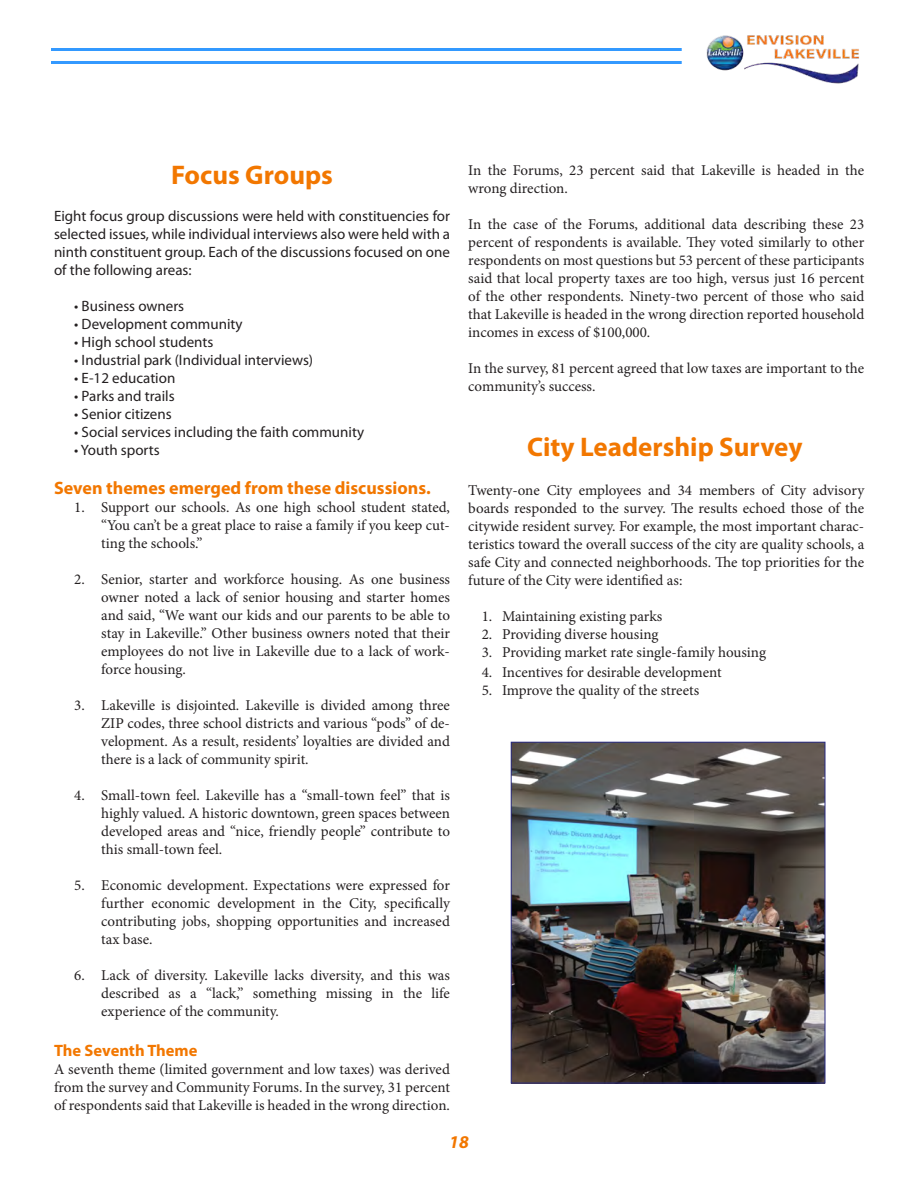
<style>
.page{position:relative;width:918px;height:1188px;background:#fff}
.page>*{position:absolute;margin:0;border:0;box-sizing:border-box;transform-origin:0 0}
.t1{font:700 27px "Myriad Pro";color:#f27700}
.t2{font:700 18px "Myriad Pro";color:#f27700}
.t3{font:italic 700 18px "Myriad Pro";color:#f27700}
.t4{font:700 16.5px "Myriad Pro";color:#f27700}
.t5{font:15px/18px "Minion Pro";color:#231f20;text-align:justify}
.t6{font:15px/18px "Myriad Pro";color:#231f20;text-align:justify}
</style>
<div class="page">
<hr style="left:51px;top:48px;width:631px;height:3px;background:#39f">
<hr style="left:51px;top:61px;width:631px;height:3px;background:#39f">
<img style="left:706px;top:35px;width:154px;height:49px">
<img style="left:513px;top:744px;width:310px;height:337px">
<div style="left:511px;top:742px;width:314px;height:341px;border:1px solid #292b82"></div>
<p class="t1" style="left:171px;top:158px;width:164px">Focus Groups</p>
<p class="t6" style="left:54px;top:207px;width:397px">Eight focus group discussions were held with constituencies for selected issues, while individual interviews also were held with a ninth constituent group. Each of the discussions focused on one of the following areas:</p>
<p class="t6" style="left:74px;top:297px;width:112px">• Business owners</p>
<p class="t6" style="left:74px;top:315px;width:170px">• Development community</p>
<p class="t6" style="left:74px;top:333px;width:141px">• High school students</p>
<p class="t6" style="left:74px;top:351px;width:240px">• Industrial park (Individual interviews)</p>
<p class="t6" style="left:74px;top:369px;width:103px">• E-12 education</p>
<p class="t6" style="left:74px;top:387px;width:102px">• Parks and trails</p>
<p class="t6" style="left:74px;top:405px;width:99px">• Senior citizens</p>
<p class="t6" style="left:74px;top:423px;width:291px">• Social services including the faith community</p>
<p class="t6" style="left:74px;top:441px;width:87px">• Youth sports</p>
<p class="t2" style="left:54px;top:477px;width:378px">Seven themes emerged from these discussions.</p>
<p class="t5" style="left:101px;top:499px;width:350px;text-indent:-27px">1. Support our schools. As one high school student stated, “You can’t be a great place to raise a family if you keep cut&shy;ting the schools.”</p>
<p class="t5" style="left:101px;top:571px;width:350px;text-indent:-27px">2. Senior, starter and workforce housing. As one business owner noted a lack of senior housing and starter homes and said, “We want our kids and our parents to be able to stay in Lakeville.” Other business owners noted that their employees do not live in Lakeville due to a lack of work&shy;force housing.</p>
<p class="t5" style="left:101px;top:697px;width:350px;text-indent:-27px">3. Lakeville is disjointed. Lakeville is divided among three ZIP codes, three school districts and various “pods” of de&shy;velopment. As a result, residents’ loyalties are divided and there is a lack of community spirit.</p>
<p class="t5" style="left:101px;top:787px;width:350px;text-indent:-27px">4. Small-town feel. Lakeville has a “small‐town feel” that is highly valued. A historic downtown, green spaces between developed areas and “nice, friendly people” contribute to this small‐town feel.</p>
<p class="t5" style="left:101px;top:877px;width:350px;text-indent:-27px">5. Economic development. Expectations were expressed for further economic development in the City, specifically contributing jobs, shopping opportunities and increased tax base.</p>
<p class="t5" style="left:101px;top:967px;width:350px;text-indent:-27px">6. Lack of diversity. Lakeville lacks diversity, and this was described as a “lack,” something missing in the life experience of the community.</p>
<p class="t4" style="left:54px;top:1040px;width:145px">The Seventh Theme</p>
<p class="t5" style="left:54px;top:1060px;width:398px">A seventh theme (limited government and low taxes) was derived from the survey and Community Forums. In the survey, 31 percent of respondents said that Lakeville is headed in the wrong direction.</p>
<p class="t5" style="left:468px;top:161px;width:397px">In the Forums, 23 percent said that Lakeville is headed in the wrong direction.</p>
<p class="t5" style="left:468px;top:215px;width:398px">In the case of the Forums, additional data describing these 23 percent of respondents is available. They voted similarly to other respondents on most questions but 53 percent of these participants said that local property taxes are too high, versus just 16 percent of the other respondents. Ninety-two percent of those who said that Lakeville is headed in the wrong direction reported household incomes in excess of $100,000.</p>
<p class="t5" style="left:468px;top:359px;width:397px">In the survey, 81 percent agreed that low taxes are important to the community’s success.</p>
<p class="t1" style="left:527px;top:430px;width:277px">City Leadership Survey</p>
<p class="t5" style="left:468px;top:482px;width:398px">Twenty-one City employees and 34 members of City advisory boards responded to the survey. The results echoed those of the citywide resident survey. For example, the most important charac&shy;teristics toward the overall success of the city are quality schools, a safe City and connected neighborhoods. The top priorities for the future of the City were identified as:</p>
<p class="t5" style="left:482px;top:608px;width:182px">1. Maintaining existing parks</p>
<p class="t5" style="left:482px;top:626px;width:178px">2. Providing diverse housing</p>
<p class="t5" style="left:482px;top:644px;width:286px">3. Providing market rate single-family housing</p>
<p class="t5" style="left:482px;top:664px;width:241px">4. Incentives for desirable development</p>
<p class="t5" style="left:482px;top:682px;width:219px">5. Improve the quality of the streets</p>
<p class="t3" style="left:449px;top:1130px;width:21px">18</p>
</div>
